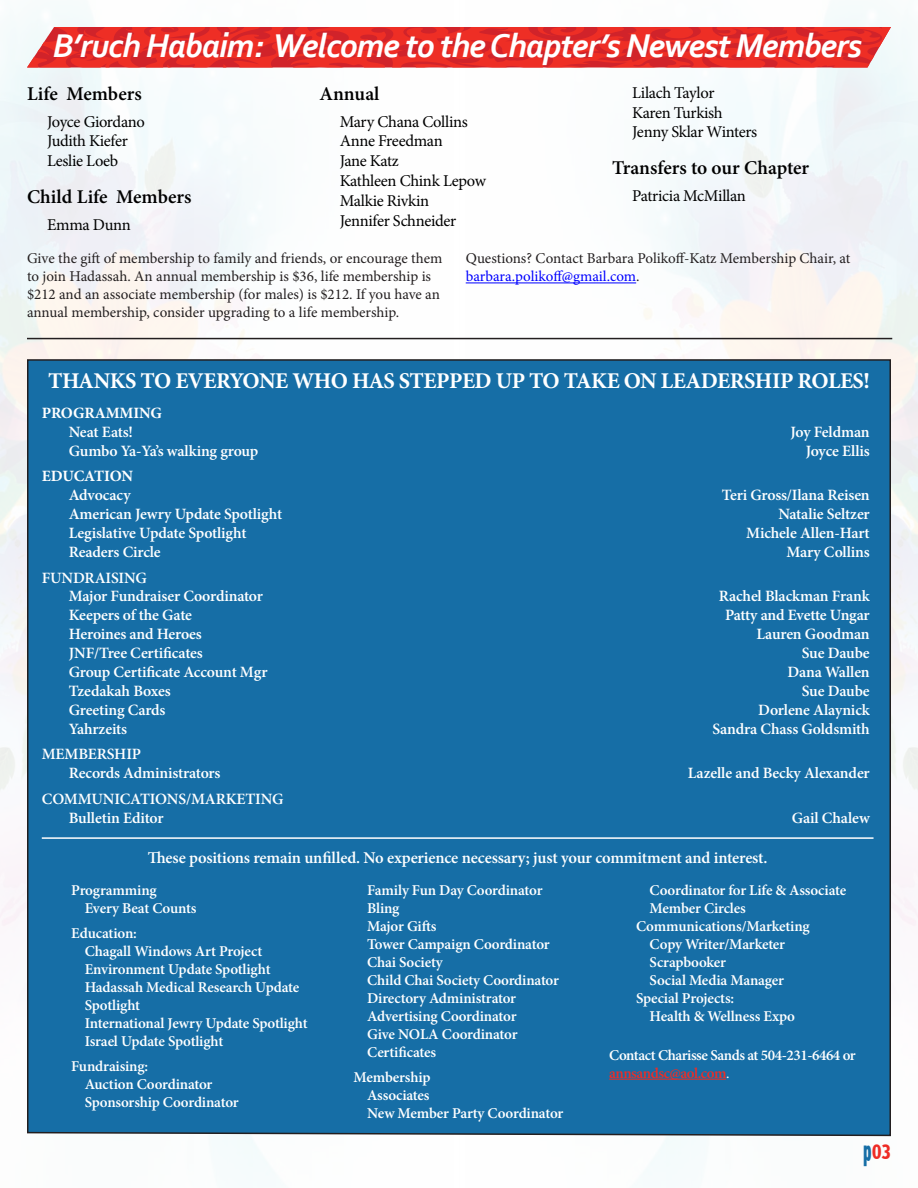
<style>
.page{position:relative;width:918px;height:1188px;background:#fff}
.page>*{position:absolute;margin:0;border:0;box-sizing:border-box;transform-origin:0 0}
.Article_Title_text{font:italic 700 34.5px "Corbel";letter-spacing:-.03em;color:#fff}
.t1{font:900 condensed 33px "Arche Black Condensed S Si";color:#166ea6;scale:.64 1}
.Article_text_no_inde{font:700 22.5px "Minion Pro";letter-spacing:-.02em;color:#fff}
.In_text_title{font:600 19.5px "Minion Pro";letter-spacing:-.005em;color:#000}
.t2{font:900 condensed 19.5px "Arche Black Condensed S Si";color:#ee2c25}
.Article_text_tab{font:16.5px "Minion Pro";letter-spacing:-.02em;color:#000}
.Article_text_no_inde-2{font:600 16.5px "Minion Pro";letter-spacing:-.01em;color:#fff}
.Article_text_no_inde-3{font:600 15.75px "Minion Pro";letter-spacing:-.01em;color:#fff}
.Article_text_no_inde-4{font:700 15.75px "Minion Pro";letter-spacing:-.01em;color:#fff}
.Article_text_no_inde-5{font:600 15px/18px "Minion Pro";letter-spacing:-.01em;color:#fff}
.Article_text_no_inde-6{font:15px/18px "Minion Pro";letter-spacing:-.005em;color:#231f20}
.Article_text_no_inde-7{font:600 15px/18px "Minion Pro";letter-spacing:-.03em;color:#fff}
.s1{color:#00f}
.s2{color:#ee2c25}
.s3{font-weight:400}
</style>
<div class="page">
<img style="left:210px;top:8px;width:708px;height:1180px">
<svg style="left:27px;top:27px;width:864px;height:41px;background:#e3312e"></svg>
<hr style="left:466px;top:283px;width:170px;height:1px;background:#00f">
<hr style="left:27px;top:338px;width:865px;height:1px;background:#231f20">
<div style="left:26px;top:358px;width:866px;height:779px;background:#166ea6"></div>
<hr style="left:609px;top:1079px;width:117px;height:1px;background:#ee2c25">
<hr style="left:42px;top:837px;width:832px;height:2px;background:#fff">
<p class="Article_Title_text" style="left:53px;top:24px;width:811px">B’ruch Habaim: Welcome to the Chapter’s Newest Members</p>
<p class="In_text_title" style="left:27px;top:80px;width:116px">Life Members</p>
<p class="Article_text_tab" style="left:47px;top:110px;width:99px">Joyce Giordano</p>
<p class="Article_text_tab" style="left:47px;top:130px;width:82px">Judith Kiefer</p>
<p class="Article_text_tab" style="left:47px;top:150px;width:73px">Leslie Loeb</p>
<p class="In_text_title" style="left:27px;top:183px;width:166px">Child Life Members</p>
<p class="Article_text_tab" style="left:47px;top:213px;width:85px">Emma Dunn</p>
<p class="Article_text_tab" style="left:632px;top:82px;width:84px">Lilach Taylor</p>
<p class="Article_text_tab" style="left:632px;top:101px;width:92px">Karen Turkish</p>
<p class="Article_text_tab" style="left:632px;top:121px;width:126px">Jenny Sklar Winters</p>
<p class="In_text_title" style="left:612px;top:155px;width:199px">Transfers to our Chapter</p>
<p class="Article_text_tab" style="left:632px;top:185px;width:115px">Patricia McMillan</p>
<p class="In_text_title" style="left:320px;top:80px;width:62px">Annual</p>
<p class="Article_text_tab" style="left:340px;top:110px;width:130px">Mary Chana Collins</p>
<p class="Article_text_tab" style="left:340px;top:130px;width:104px">Anne Freedman</p>
<p class="Article_text_tab" style="left:340px;top:150px;width:60px">Jane Katz</p>
<p class="Article_text_tab" style="left:340px;top:170px;width:148px">Kathleen Chink Lepow</p>
<p class="Article_text_tab" style="left:340px;top:189px;width:91px">Malkie Rivkin</p>
<p class="Article_text_tab" style="left:340px;top:209px;width:118px">Jennifer Schneider</p>
<p class="Article_text_no_inde-6" style="left:27px;top:250px;width:417px">Give the gift of membership to family and friends, or encourage them to join Hadassah. An annual membership is $36, life membership is $212 and an associate membership (for males) is $212. If you have an annual membership, consider upgrading to a life membership.</p>
<p class="Article_text_no_inde-6" style="left:466px;top:250px;width:386px">Questions? Contact Barbara Polikoff-Katz Membership Chair, at <span class="s1">barbara.polikoff@gmail.com</span>.</p>
<p class="Article_text_no_inde" style="left:48px;top:365px;width:823px">THANKS TO EVERYONE WHO HAS STEPPED UP TO TAKE ON LEADERSHIP ROLES!</p>
<p class="Article_text_no_inde-4" style="left:42px;top:402px;width:122px">PROGRAMMING</p>
<p class="Article_text_no_inde-3" style="left:69px;top:421px;width:66px">Neat Eats!</p>
<p class="Article_text_no_inde-3" style="left:791px;top:421px;width:81px">Joy Feldman</p>
<p class="Article_text_no_inde-3" style="left:69px;top:440px;width:191px">Gumbo Ya-Ya’s walking group</p>
<p class="Article_text_no_inde-3" style="left:806px;top:440px;width:66px">Joyce Ellis</p>
<p class="Article_text_no_inde-4" style="left:42px;top:465px;width:93px">EDUCATION</p>
<p class="Article_text_no_inde-3" style="left:69px;top:484px;width:63px">Advocacy</p>
<p class="Article_text_no_inde-3" style="left:722px;top:484px;width:149px">Teri Gross/Ilana Reisen</p>
<p class="Article_text_no_inde-3" style="left:69px;top:503px;width:215px">American Jewry Update Spotlight</p>
<p class="Article_text_no_inde-3" style="left:778px;top:503px;width:93px">Natalie Seltzer</p>
<p class="Article_text_no_inde-3" style="left:69px;top:522px;width:179px">Legislative Update Spotlight</p>
<p class="Article_text_no_inde-3" style="left:746px;top:522px;width:125px">Michele Allen-Hart</p>
<p class="Article_text_no_inde-3" style="left:69px;top:541px;width:93px">Readers Circle</p>
<p class="Article_text_no_inde-3" style="left:786px;top:541px;width:85px">Mary Collins</p>
<p class="Article_text_no_inde-3" style="left:42px;top:567px;width:107px">FUNDRAISING</p>
<p class="Article_text_no_inde-3" style="left:69px;top:586px;width:196px">Major Fundraiser Coordinator</p>
<p class="Article_text_no_inde-3" style="left:719px;top:586px;width:152px">Rachel Blackman Frank</p>
<p class="Article_text_no_inde-3" style="left:69px;top:604px;width:125px">Keepers of the Gate</p>
<p class="Article_text_no_inde-3" style="left:725px;top:604px;width:146px">Patty and Evette Ungar</p>
<p class="Article_text_no_inde-3" style="left:69px;top:623px;width:135px">Heroines and Heroes</p>
<p class="Article_text_no_inde-3" style="left:756px;top:623px;width:115px">Lauren Goodman</p>
<p class="Article_text_no_inde-3" style="left:69px;top:642px;width:135px">JNF/Tree Certificates</p>
<p class="Article_text_no_inde-3" style="left:802px;top:642px;width:69px">Sue Daube</p>
<p class="Article_text_no_inde-3" style="left:69px;top:661px;width:200px">Group Certificate Account Mgr</p>
<p class="Article_text_no_inde-3" style="left:788px;top:661px;width:84px">Dana Wallen</p>
<p class="Article_text_no_inde-3" style="left:69px;top:680px;width:103px">Tzedakah Boxes</p>
<p class="Article_text_no_inde-3" style="left:802px;top:680px;width:69px">Sue Daube</p>
<p class="Article_text_no_inde-3" style="left:69px;top:699px;width:98px">Greeting Cards</p>
<p class="Article_text_no_inde-3" style="left:758px;top:699px;width:113px">Dorlene Alaynick</p>
<p class="Article_text_no_inde-3" style="left:69px;top:718px;width:60px">Yahrzeits</p>
<p class="Article_text_no_inde-3" style="left:713px;top:718px;width:159px">Sandra Chass Goldsmith</p>
<p class="Article_text_no_inde-3" style="left:42px;top:743px;width:101px">MEMBERSHIP</p>
<p class="Article_text_no_inde-3" style="left:69px;top:762px;width:153px">Records Administrators</p>
<p class="Article_text_no_inde-3" style="left:688px;top:762px;width:183px">Lazelle and Becky Alexander</p>
<p class="Article_text_no_inde-3" style="left:42px;top:788px;width:243px">COMMUNICATIONS/MARKETING</p>
<p class="Article_text_no_inde-3" style="left:69px;top:807px;width:96px">Bulletin Editor</p>
<p class="Article_text_no_inde-3" style="left:792px;top:807px;width:79px">Gail Chalew</p>
<p class="Article_text_no_inde-2" style="left:148px;top:846px;width:621px">These positions remain unfilled. No experience necessary; just your commitment and interest.</p>
<p class="Article_text_no_inde-5" style="left:71px;top:882px;width:87px">Programming</p>
<p class="Article_text_no_inde-5" style="left:85px;top:900px;width:113px">Every Beat Counts</p>
<p class="Article_text_no_inde-5" style="left:71px;top:924px;width:67px">Education:</p>
<p class="Article_text_no_inde-5" style="left:85px;top:942px;width:179px">Chagall Windows Art Project</p>
<p class="Article_text_no_inde-5" style="left:85px;top:960px;width:187px">Environment Update Spotlight</p>
<p class="Article_text_no_inde-5" style="left:85px;top:978px;width:216px">Hadassah Medical Research Update<br>Spotlight</p>
<p class="Article_text_no_inde-5" style="left:85px;top:1014px;width:224px">International Jewry Update Spotlight</p>
<p class="Article_text_no_inde-5" style="left:85px;top:1032px;width:140px">Israel Update Spotlight</p>
<p class="Article_text_no_inde-5" style="left:71px;top:1057px;width:78px">Fundraising:</p>
<p class="Article_text_no_inde-5" style="left:85px;top:1075px;width:129px">Auction Coordinator</p>
<p class="Article_text_no_inde-5" style="left:85px;top:1093px;width:155px">Sponsorship Coordinator</p>
<p class="Article_text_no_inde-5" style="left:367px;top:882px;width:177px">Family Fun Day Coordinator</p>
<p class="Article_text_no_inde-5" style="left:367px;top:900px;width:34px">Bling</p>
<p class="Article_text_no_inde-5" style="left:367px;top:918px;width:71px">Major Gifts</p>
<p class="Article_text_no_inde-5" style="left:367px;top:936px;width:184px">Tower Campaign Coordinator</p>
<p class="Article_text_no_inde-5" style="left:367px;top:954px;width:77px">Chai Society</p>
<p class="Article_text_no_inde-5" style="left:367px;top:972px;width:193px">Child Chai Society Coordinator</p>
<p class="Article_text_no_inde-5" style="left:367px;top:990px;width:150px">Directory Administrator</p>
<p class="Article_text_no_inde-5" style="left:367px;top:1008px;width:151px">Advertising Coordinator</p>
<p class="Article_text_no_inde-5" style="left:367px;top:1026px;width:152px">Give NOLA Coordinator</p>
<p class="Article_text_no_inde-5" style="left:367px;top:1044px;width:71px">Certificates</p>
<p class="Article_text_no_inde-5" style="left:354px;top:1068px;width:78px">Membership</p>
<p class="Article_text_no_inde-5" style="left:367px;top:1086px;width:64px">Associates</p>
<p class="Article_text_no_inde-5" style="left:367px;top:1104px;width:198px">New Member Party Coordinator</p>
<p class="Article_text_no_inde-5" style="left:650px;top:882px;width:198px">Coordinator for Life &amp; Associate<br>Member Circles</p>
<p class="Article_text_no_inde-5" style="left:636px;top:918px;width:175px">Communications/Marketing</p>
<p class="Article_text_no_inde-5" style="left:650px;top:936px;width:137px">Copy Writer/Marketer</p>
<p class="Article_text_no_inde-5" style="left:650px;top:954px;width:78px">Scrapbooker</p>
<p class="Article_text_no_inde-5" style="left:650px;top:972px;width:136px">Social Media Manager</p>
<p class="Article_text_no_inde-5" style="left:636px;top:990px;width:100px">Special Projects:</p>
<p class="Article_text_no_inde-5" style="left:650px;top:1008px;width:147px">Health &amp; Wellness Expo</p>
<p class="Article_text_no_inde-7" style="left:609px;top:1046px;width:248px">Contact Charisse Sands at 504-231-6464 or <span class="s2">annsandsc@aol.com</span><span class="s3">.</span></p>
<p class="t1" style="left:863px;top:1128px;width:15px">p</p>
<p class="t2" style="left:872px;top:1140px;width:20px">03</p>
</div>
